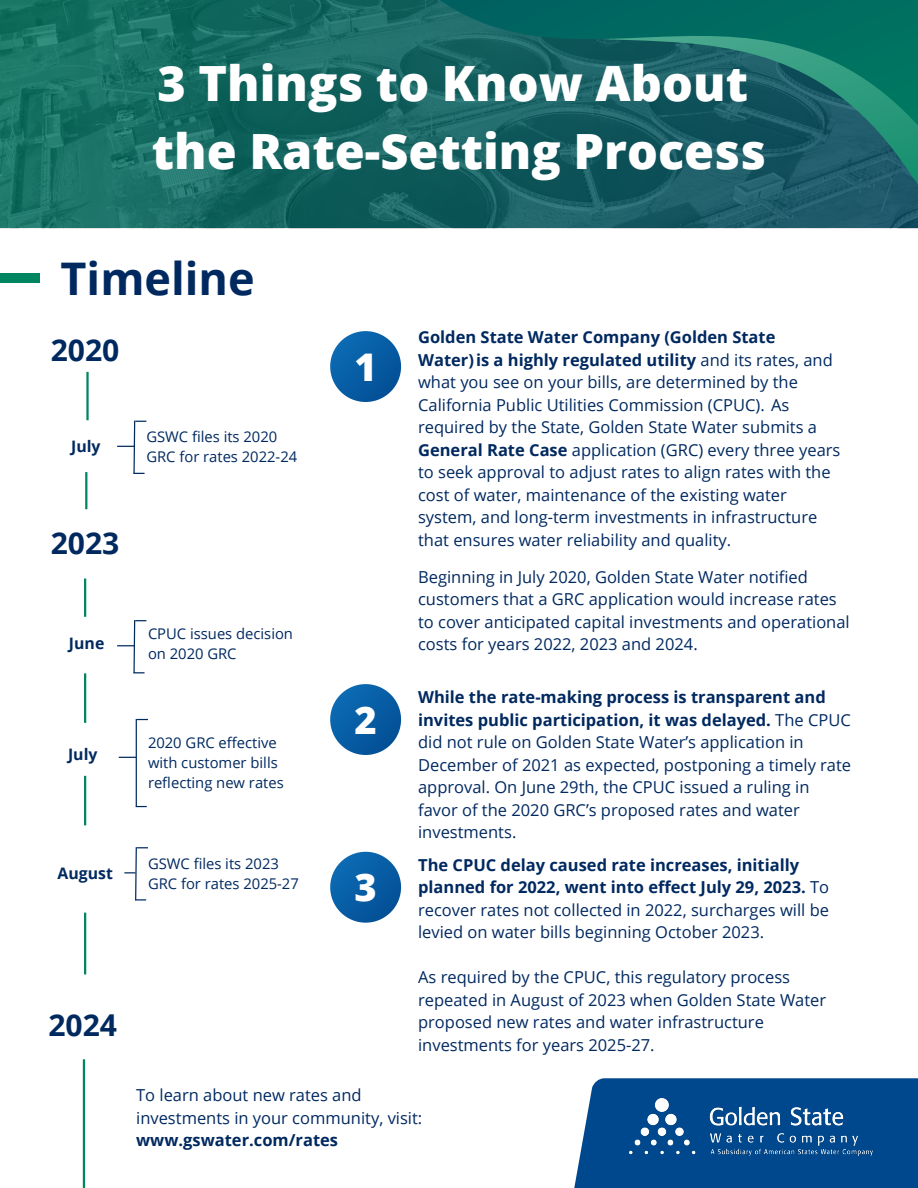
<style>
.page{position:relative;width:918px;height:1188px;background:#fff}
.page>*{position:absolute;margin:0;border:0;box-sizing:border-box;transform-origin:0 0}
.t1{font:800 48.6px "Open Sans";color:#fff}
.t2{font:700 45px "Open Sans";color:#002960}
.t3{font:800 38.1px "Open Sans";color:#fff}
.t4{font:700 30.15px "Open Sans";color:#002960}
.t5{font:16.5px/22.5px "Open Sans";color:#002960}
.t6{font:700 15.9px "Open Sans";color:#002960}
.t7{font:14.85px/19.6px "Open Sans";color:#002960}
.s1{font-weight:700}
</style>
<div class="page">
<div style="left:0;top:274px;width:40px;height:9px;background:#008561"></div>
<div style="left:574px;top:1078px;width:344px;height:110px;background:#00488d"></div>
<img style="left:630px;top:1098px;width:243px;height:57px">
<img style="left:0;top:0;width:180px;height:228px">
<svg style="left:330px;top:684px;width:71px;height:71px"></svg>
<svg style="left:330px;top:852px;width:71px;height:71px"></svg>
<svg style="left:354px;top:400px;width:23px;height:2px"></svg>
<svg style="left:117px;top:420px;width:29px;height:54px"></svg>
<hr style="left:83px;top:1059px;width:2px;height:129px;background:#008561">
<svg style="left:180px;top:0;width:738px;height:400px"></svg>
<hr style="left:86px;top:372px;width:3px;height:48px;background:#008561">
<svg style="left:117px;top:620px;width:29px;height:54px"></svg>
<hr style="left:85px;top:472px;width:2px;height:37px;background:#008561">
<hr style="left:84px;top:579px;width:2px;height:38px;background:#008561">
<hr style="left:136px;top:719px;width:1px;height:87px;background:#002960">
<svg style="left:119px;top:757px;width:17px;height:1px"></svg>
<hr style="left:84px;top:673px;width:2px;height:50px;background:#008561">
<svg style="left:124px;top:847px;width:24px;height:54px"></svg>
<hr style="left:84px;top:913px;width:2px;height:61px;background:#008561">
<hr style="left:84px;top:776px;width:2px;height:49px;background:#008561">
<p class="t1" style="left:157px;top:49px;width:592px">3 Things to Know About</p>
<p class="t1" style="left:152px;top:117px;width:616px">the Rate-Setting Process</p>
<p class="t2" style="left:61px;top:247px;width:196px">Timeline</p>
<p class="t4" style="left:51px;top:329px;width:70px">2020</p>
<p class="t6" style="left:71px;top:435px;width:31px">July</p>
<p class="t4" style="left:51px;top:522px;width:70px">2023</p>
<p class="t7" style="left:146px;top:427px;width:152px">GSWC files its 2020<br>GRC for rates 2022-24</p>
<p class="t6" style="left:69px;top:632px;width:37px">June</p>
<p class="t7" style="left:148px;top:624px;width:147px">CPUC issues decision on 2020 GRC</p>
<p class="t6" style="left:68px;top:743px;width:31px">July</p>
<p class="t7" style="left:148px;top:733px;width:137px">2020 GRC effective with customer bills reflecting new rates</p>
<p class="t3" style="left:354px;top:340px;width:24px">1</p>
<p class="t3" style="left:354px;top:693px;width:24px">2</p>
<p class="t5" style="left:418px;top:326px;width:424px"><span class="s1">Golden State Water Company (Golden State Water)is a highly regulated utility</span> and its rates, and what you see on your bills, are determined by the California Public Utilities Commission (CPUC). As required by the State, Golden State Water submits a <span class="s1">General Rate Case</span> application (GRC) every three years to seek approval to adjust rates to align rates with the cost of water, maintenance of the existing water system, and long-term investments in infrastructure that ensures water reliability and quality.</p>
<p class="t5" style="left:418px;top:565px;width:433px">Beginning in July 2020, Golden State Water notified customers that a GRC application would increase rates to cover anticipated capital investments and operational costs for years 2022, 2023 and 2024.</p>
<p class="t5" style="left:418px;top:685px;width:435px"><span class="s1">While the rate-making process is transparent and invites public participation, it was delayed.</span> The CPUC did not rule on Golden State Water’s application in December of 2021 as expected, postponing a timely rate approval. On June 29th, the CPUC issued a ruling in favor of the 2020 GRC’s proposed rates and water investments.</p>
<p class="t6" style="left:57px;top:862px;width:57px">August</p>
<p class="t4" style="left:48px;top:1004px;width:70px">2024</p>
<p class="t7" style="left:148px;top:853px;width:152px">GSWC files its 2023<br>GRC for rates 2025-27</p>
<p class="t5" style="left:418px;top:853px;width:413px"><span class="s1">The CPUC delay caused rate increases, initially planned for 2022, went into effect July 29, 2023.</span> To recover rates not collected in 2022, surcharges will be levied on water bills beginning October 2023.</p>
<p class="t5" style="left:418px;top:966px;width:410px">As required by the CPUC, this regulatory process repeated in August of 2023 when Golden State Water proposed new rates and water infrastructure investments for years 2025-27.</p>
<p class="t5" style="left:136px;top:1083px;width:288px">To learn about new rates and investments in your community, visit: <span class="s1">www.gswater.com/rates</span></p>
<p class="t3" style="left:354px;top:861px;width:24px">3</p>
</div>
